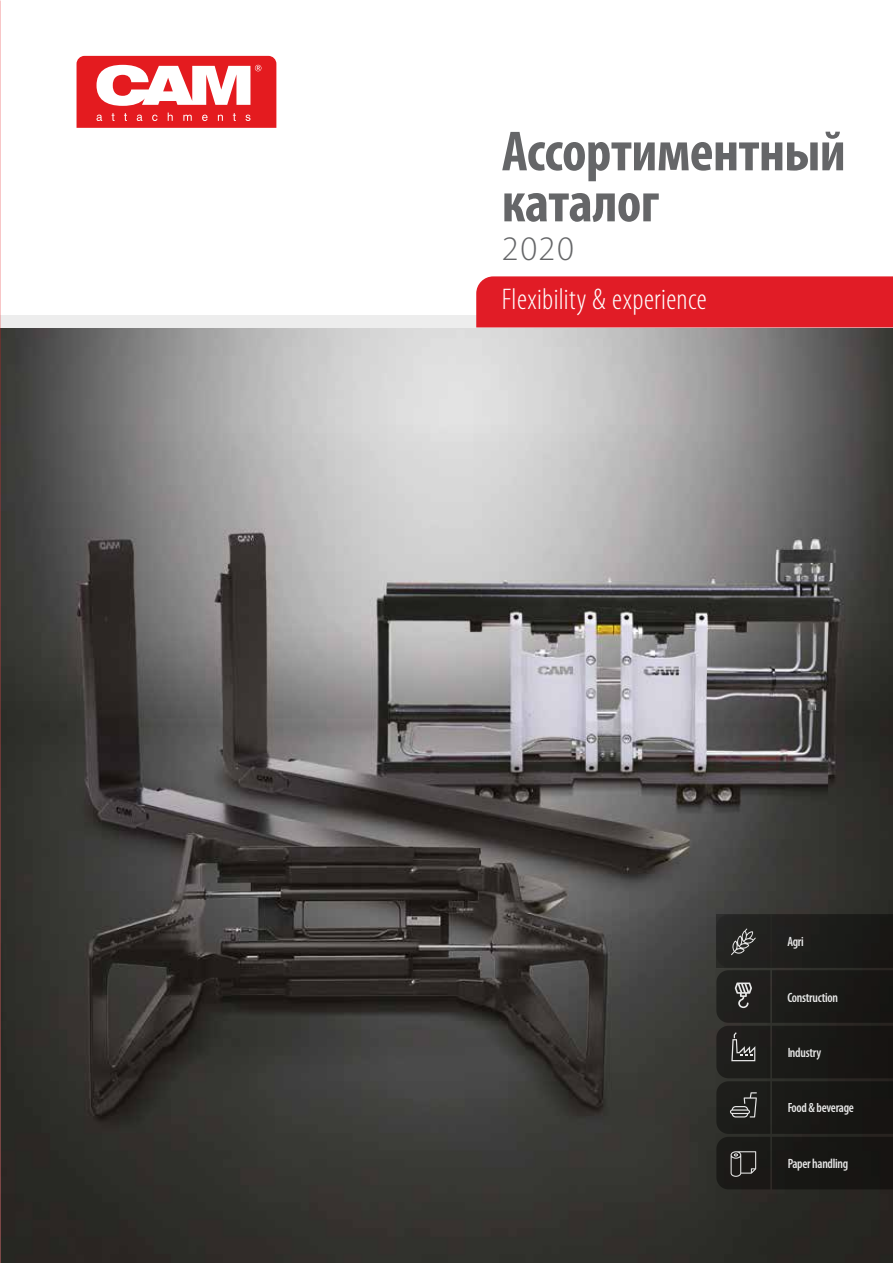
<style>
.page{position:relative;width:893px;height:1263px;background:#fff}
.page>*{position:absolute;margin:0;border:0;box-sizing:border-box;transform-origin:0 0}
.t1{font:700 condensed 57px/51px "Myriad Pro";letter-spacing:-.01em;color:#656668}
.t2{font:300 34.5px "Myriad Pro";color:#656668}
.t3{font:300 condensed 30px "Myriad Pro";letter-spacing:.01em;color:#fff}
.t4{font:600 condensed 13.5px "Myriad Pro";letter-spacing:-.02em;color:#fff;scale:.95 1}
</style>
<div class="page">
<img style="left:0;top:327px;width:893px;height:936px">
<svg style="left:77px;top:56px;width:199px;height:72px"></svg>
<div style="left:0;top:315px;width:893px;height:12px;background:#ededed"></div>
<div style="left:476px;top:276px;width:417px;height:51px;background:#e11c26"></div>
<svg style="left:716px;top:915px;width:177px;height:274px;background:#1f1e1c"></svg>
<h1 class="t1" style="left:502px;top:127px;width:345px">Ассортиментный каталог</h1>
<h2 class="t2" style="left:502px;top:229px;width:74px">2020</h2>
<h3 class="t3" style="left:502px;top:283px;width:206px">Flexibility &amp; experience</h3>
<p class="t4" style="left:787px;top:934px;width:19px">Agri</p>
<p class="t4" style="left:787px;top:990px;width:55px">Construction</p>
<p class="t4" style="left:787px;top:1045px;width:37px">Industry</p>
<p class="t4" style="left:787px;top:1100px;width:72px">Food &amp; beverage</p>
<p class="t4" style="left:787px;top:1156px;width:66px">Paper handling</p>
</div>
